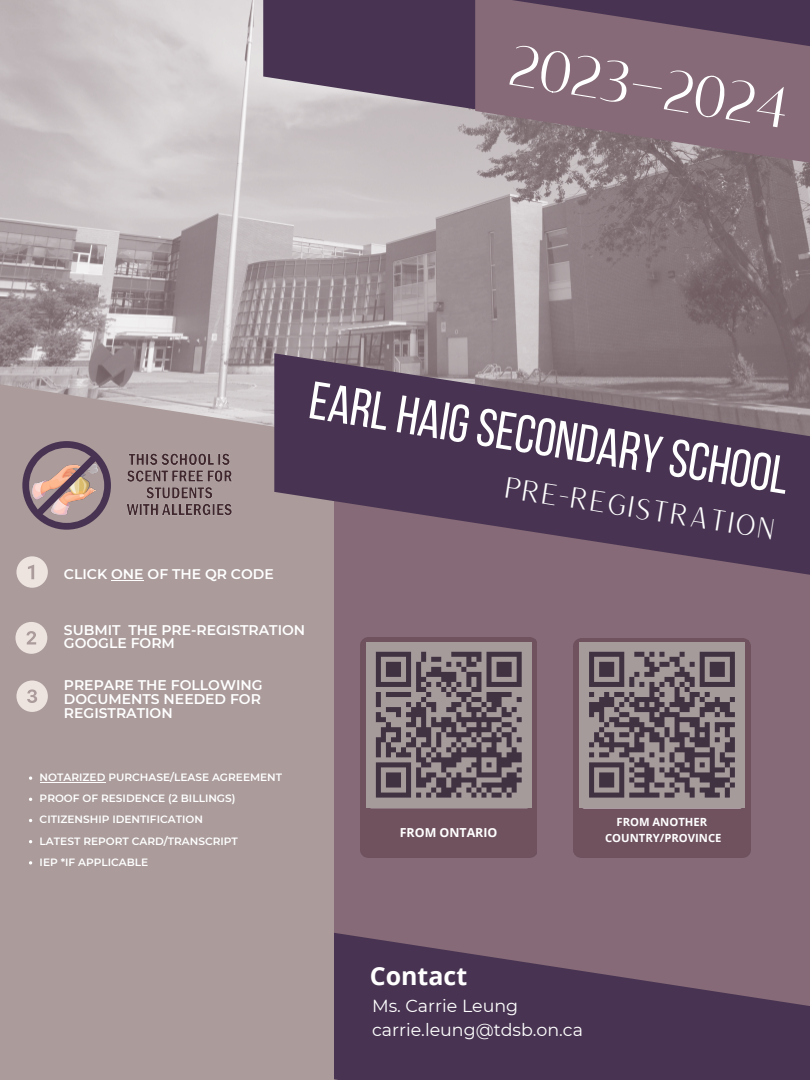
<style>
.page{position:relative;width:810px;height:1080px;background:#fff}
.page>*{position:absolute;margin:0;border:0;box-sizing:border-box;transform-origin:0 0}
.t1{font:63.5px "Alta regular";color:#fff}
.t2{font:52.94px "Bebas Neue";color:#fff}
.t3{font:28.62px "Versailles";color:#fff}
.t4{font:700 25px "Open Sans";color:#fff}
.t5{font:17.44px "Montserrat";color:#fff}
.t6{font:600 14px/13.9px "Montserrat";color:#fff}
.t7{font:700 12.44px "Open Sans";color:#fff}
.t8{font:700 11.25px "Open Sans";color:#fff}
.t9{font:600 10.56px "Montserrat";color:#fff}
</style>
<div class="page">
<img style="left:0;top:0;width:810px;height:382px">
<div style="left:0;top:382px;width:334px;height:698px;background:#ab9b9b"></div>
<div style="left:334px;top:444px;width:476px;height:636px;background:#866a77"></div>
<svg style="left:334px;top:933px;width:476px;height:147px;fill:#483452"></svg>
<svg style="left:274px;top:353px;width:536px;height:235px;fill:#483452"></svg>
<svg style="left:263px;top:0;width:212px;height:163px;fill:#483452"></svg>
<svg style="left:475px;top:0;width:335px;height:197px;fill:#866a77"></svg>
<div style="left:361px;top:638px;width:176px;height:219px;background:#70525f"></div>
<div style="left:574px;top:638px;width:176px;height:219px;background:#70525f"></div>
<svg style="left:16px;top:556px;width:32px;height:32px"></svg>
<svg style="left:15px;top:622px;width:32px;height:32px"></svg>
<svg style="left:16px;top:681px;width:32px;height:31px"></svg>
<img style="left:117px;top:448px;width:121px;height:71px">
<svg style="left:22px;top:441px;width:89px;height:89px"></svg>
<div style="left:366px;top:642px;width:166px;height:166px;background:#a69b9b"></div>
<svg style="left:375px;top:651px;width:147px;height:147px"></svg>
<div style="left:579px;top:642px;width:166px;height:166px;background:#a69b9b"></div>
<svg style="left:589px;top:651px;width:146px;height:147px"></svg>
<svg style="left:29px;top:776px;width:3px;height:4px"></svg>
<hr style="left:40px;top:782px;width:65px;height:1px;background:#fff">
<svg style="left:29px;top:861px;width:3px;height:4px"></svg>
<hr style="left:111px;top:580px;width:33px;height:1px;background:#fff">
<p class="t1" style="left:515px;top:34px;width:283px;rotate:9deg">2023-2024</p>
<p class="t6" style="left:64px;top:567px;width:211px">CLICK ONE OF THE QR CODE</p>
<p class="t2" style="left:314px;top:379px;width:486px;rotate:9deg">EARL HAIGSECONDARY SCHOOL</p>
<p class="t3" style="left:507px;top:469px;width:275px;rotate:9deg">Pre-registration</p>
<p class="t6" style="left:64px;top:623px;width:243px">SUBMIT THE PRE-REGISTRATION<br>GOOGLE FORM</p>
<p class="t6" style="left:64px;top:678px;width:200px;text-align:justify">PREPARE THE FOLLOWING DOCUMENTS NEEDED FOR REGISTRATION</p>
<p class="t9" style="left:40px;top:771px;width:244px">NOTARIZED PURCHASE/LEASE AGREEMENT</p>
<p class="t9" style="left:40px;top:792px;width:197px">PROOF OF RESIDENCE (2 BILLINGS)</p>
<p class="t9" style="left:40px;top:813px;width:165px">CITIZENSHIP IDENTIFICATION</p>
<p class="t9" style="left:40px;top:834px;width:200px">LATEST REPORT CARD/TRANSCRIPT</p>
<p class="t9" style="left:40px;top:856px;width:110px">IEP *IF APPLICABLE</p>
<p class="t7" style="left:400px;top:824px;width:99px">FROM ONTARIO</p>
<p class="t8" style="left:617px;top:814px;width:92px">FROM ANOTHER</p>
<p class="t8" style="left:605px;top:830px;width:118px">COUNTRY/PROVINCE</p>
<p class="t4" style="left:370px;top:958px;width:99px">Contact</p>
<p class="t5" style="left:372px;top:995px;width:148px">Ms. Carrie Leung</p>
<p class="t5" style="left:372px;top:1019px;width:213px">carrie.leung@tdsb.on.ca</p>
</div>
